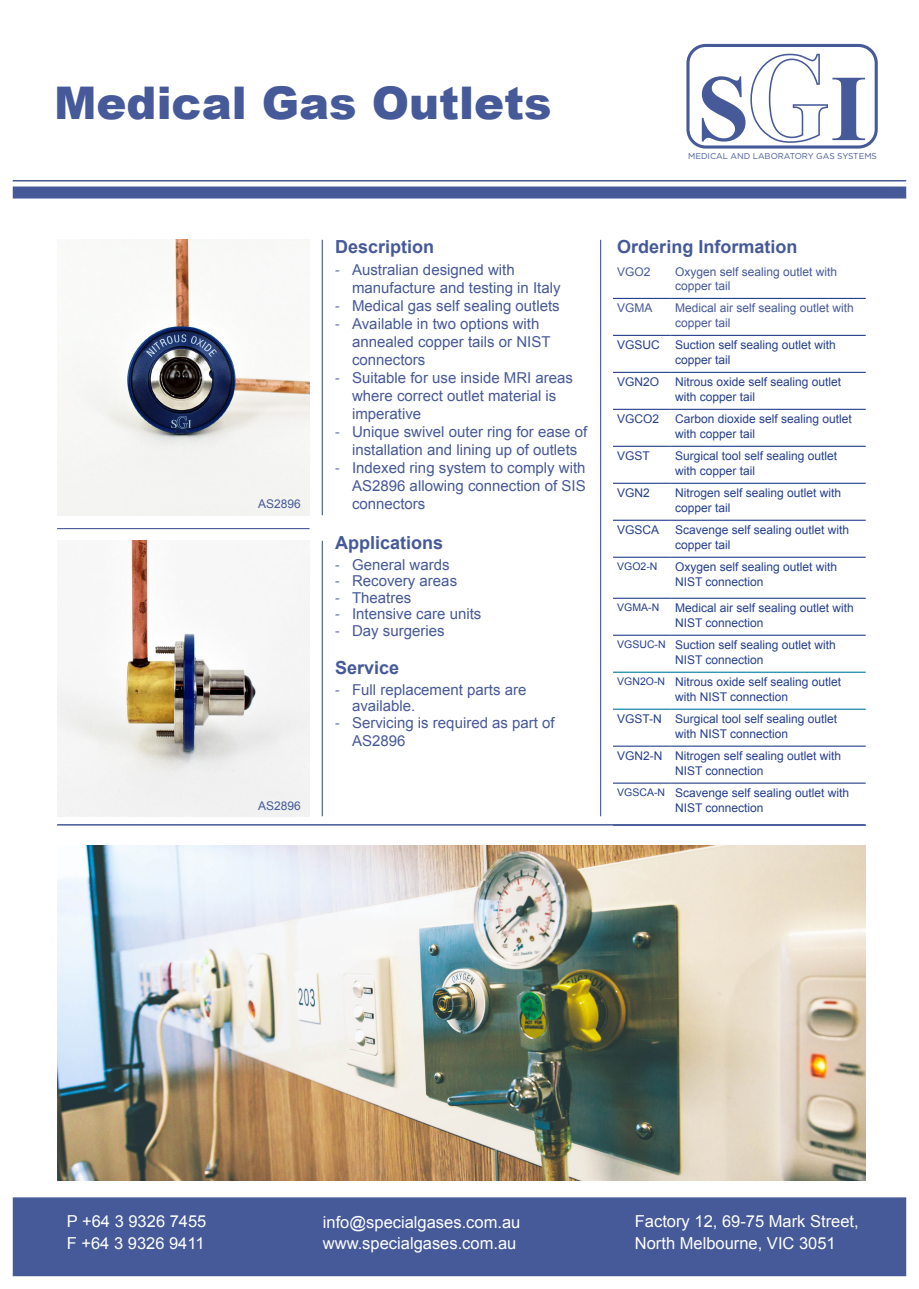
<style>
.page{position:relative;width:919px;height:1289px;background:#fff}
.page>*{position:absolute;margin:0;border:0;box-sizing:border-box;transform-origin:0 0}
.t1{font:900 45px "Arial";color:#465998}
.t2{font:700 18px "Arial";color:#465998}
.t3{font:16.5px/21.6px "Arial";color:#fff}
.t4{font:15px/18px "Arial";color:#465998}
.t5{font:12px/14.4px "Arial";color:#253f8e}
.t6{font:12px/14.4px "Arial";color:#465998}
.t7{font:10.5px "Arial";color:#253f8e}
.t8{font:8.4px "Gotham";color:#465998}
.s1{font-family:"Myriad Pro"}
</style>
<div class="page">
<hr style="left:13px;top:180px;width:893px;height:1px;background:#465998">
<div style="left:13px;top:186px;width:893px;height:12px;background:#465998"></div>
<div style="left:13px;top:1197px;width:893px;height:79px;background:#465998;border:2px solid #465998"></div>
<svg style="left:686px;top:44px;width:191px;height:104px"></svg>
<img style="left:57px;top:541px;width:252px;height:275px">
<img style="left:57px;top:240px;width:252px;height:275px">
<hr style="left:613px;top:671px;width:57px;height:1px;background:#007ca1">
<hr style="left:670px;top:671px;width:195px;height:1px;background:#007ca1">
<hr style="left:613px;top:708px;width:57px;height:1px;background:#007ca1">
<hr style="left:670px;top:708px;width:195px;height:1px;background:#007ca1">
<hr style="left:613px;top:335px;width:57px;height:1px;background:#253f8e">
<hr style="left:670px;top:335px;width:195px;height:1px;background:#253f8e">
<hr style="left:613px;top:372px;width:57px;height:1px;background:#253f8e">
<hr style="left:670px;top:372px;width:195px;height:1px;background:#253f8e">
<hr style="left:613px;top:409px;width:57px;height:1px;background:#253f8e">
<hr style="left:670px;top:409px;width:195px;height:1px;background:#253f8e">
<hr style="left:613px;top:446px;width:57px;height:1px;background:#253f8e">
<hr style="left:670px;top:446px;width:195px;height:1px;background:#253f8e">
<hr style="left:613px;top:482px;width:57px;height:2px;background:#253f8e">
<hr style="left:670px;top:482px;width:195px;height:2px;background:#253f8e">
<hr style="left:613px;top:519px;width:57px;height:2px;background:#253f8e">
<hr style="left:670px;top:519px;width:195px;height:2px;background:#253f8e">
<hr style="left:613px;top:556px;width:57px;height:2px;background:#253f8e">
<hr style="left:670px;top:556px;width:195px;height:2px;background:#253f8e">
<hr style="left:613px;top:597px;width:57px;height:2px;background:#253f8e">
<hr style="left:670px;top:597px;width:195px;height:2px;background:#253f8e">
<hr style="left:613px;top:634px;width:57px;height:1px;background:#253f8e">
<hr style="left:670px;top:634px;width:195px;height:1px;background:#253f8e">
<hr style="left:613px;top:782px;width:57px;height:1px;background:#253f8e">
<hr style="left:670px;top:782px;width:195px;height:1px;background:#253f8e">
<hr style="left:613px;top:298px;width:57px;height:1px;background:#253f8e">
<hr style="left:670px;top:298px;width:195px;height:1px;background:#253f8e">
<hr style="left:613px;top:745px;width:57px;height:1px;background:#253f8e">
<hr style="left:670px;top:745px;width:195px;height:1px;background:#253f8e">
<hr style="left:57px;top:528px;width:252px;height:1px;background:#465998">
<hr style="left:322px;top:240px;width:1px;height:275px;background:#465998">
<hr style="left:322px;top:541px;width:1px;height:275px;background:#465998">
<hr style="left:600px;top:240px;width:1px;height:576px;background:#465998">
<hr style="left:57px;top:824px;width:808px;height:1px;background:#465998">
<img style="left:57px;top:845px;width:808px;height:334px">
<p class="t1" style="left:54px;top:70px;width:499px">Medical Gas Outlets</p>
<p class="t8" style="left:688px;top:151px;width:190px">MEDICAL AND LABORATORY GAS SYSTEMS</p>
<p class="t6" style="left:258px;top:496px;width:44px">AS2896</p>
<p class="t6" style="left:258px;top:798px;width:44px">AS2896</p>
<p class="t2" style="left:335px;top:234px;width:101px">Description</p>
<p class="t4" style="left:352px;top:261px;width:210px;text-indent:-17px"><span class="s1">-</span> Australian designed with manufacture and testing in Italy</p>
<p class="t4" style="left:335px;top:297px;width:226px"><span class="s1">-</span> Medical gas self sealing outlets</p>
<p class="t4" style="left:352px;top:315px;width:200px;text-indent:-17px"><span class="s1">-</span> Available in two options with annealed copper tails or NIST connectors</p>
<p class="t4" style="left:352px;top:369px;width:222px;text-indent:-17px"><span class="s1">-</span> Suitable for use inside MRI areas where correct outlet material is imperative</p>
<p class="t4" style="left:335px;top:423px;width:254px;text-align:center"><span class="s1">-</span> Unique swivel outer ring for ease of installation and lining up of outlets</p>
<p class="t4" style="left:352px;top:459px;width:235px;text-align:justify;text-indent:-17px"><span class="s1">-</span> Indexed ring system to comply with AS2896 allowing connection of SIS connectors</p>
<p class="t2" style="left:335px;top:530px;width:110px">Applications</p>
<p class="t4" style="left:335px;top:555px;width:116px"><span class="s1">-</span> General wards</p>
<p class="t4" style="left:335px;top:572px;width:124px"><span class="s1">-</span> Recovery areas</p>
<p class="t4" style="left:335px;top:588px;width:78px"><span class="s1">-</span> Theatres</p>
<p class="t4" style="left:335px;top:605px;width:148px"><span class="s1">-</span> Intensive care units</p>
<p class="t4" style="left:335px;top:621px;width:111px"><span class="s1">-</span> Day surgeries</p>
<p class="t2" style="left:335px;top:655px;width:66px">Service</p>
<p class="t4" style="left:352px;top:681px;width:176px;line-height:16.5px;text-indent:-17px"><span class="s1">-</span> Full replacement parts are available.</p>
<p class="t4" style="left:352px;top:713px;width:204px;text-indent:-17px"><span class="s1">-</span> Servicing is required as part of<br>AS2896</p>
<p class="t2" style="left:617px;top:234px;width:182px">Ordering Information</p>
<p class="t6" style="left:617px;top:264px;width:35px">VGO2</p>
<p class="t6" style="left:675px;top:264px;width:164px">Oxygen self sealing outlet with copper tail</p>
<p class="t6" style="left:617px;top:301px;width:37px">VGMA</p>
<p class="t6" style="left:675px;top:301px;width:180px">Medical air self sealing outlet with copper tail</p>
<p class="t5" style="left:617px;top:338px;width:44px">VGSUC</p>
<p class="t5" style="left:675px;top:338px;width:162px">Suction self sealing outlet with copper tail</p>
<p class="t5" style="left:617px;top:375px;width:44px">VGN2O</p>
<p class="t5" style="left:675px;top:375px;width:168px">Nitrous oxide self sealing outlet with copper tail</p>
<p class="t5" style="left:617px;top:412px;width:44px">VGCO2</p>
<p class="t5" style="left:675px;top:412px;width:178px">Carbon dioxide self sealing outlet with copper tail</p>
<p class="t5" style="left:617px;top:449px;width:34px">VGST</p>
<p class="t5" style="left:675px;top:449px;width:164px">Surgical tool self sealing outlet with copper tail</p>
<p class="t5" style="left:617px;top:486px;width:34px">VGN2</p>
<p class="t5" style="left:675px;top:486px;width:168px">Nitrogen self sealing outlet with copper tail</p>
<p class="t5" style="left:617px;top:523px;width:44px">VGSCA</p>
<p class="t5" style="left:675px;top:523px;width:176px">Scavenge self sealing outlet with copper tail</p>
<p class="t7" style="left:617px;top:559px;width:42px">VGO2-N</p>
<p class="t5" style="left:675px;top:560px;width:164px">Oxygen self sealing outlet with<br>NIST connection</p>
<p class="t7" style="left:617px;top:600px;width:44px">VGMA-N</p>
<p class="t5" style="left:675px;top:601px;width:180px">Medical air self sealing outlet with<br>NIST connection</p>
<p class="t7" style="left:617px;top:637px;width:50px">VGSUC-N</p>
<p class="t5" style="left:675px;top:638px;width:162px">Suction self sealing outlet with<br>NIST connection</p>
<p class="t7" style="left:617px;top:674px;width:49px">VGN2O-N</p>
<p class="t5" style="left:675px;top:675px;width:168px">Nitrous oxide self sealing outlet with NIST connection</p>
<p class="t5" style="left:617px;top:712px;width:46px">VGST-N</p>
<p class="t5" style="left:675px;top:712px;width:164px">Surgical tool self sealing outlet with NIST connection</p>
<p class="t5" style="left:617px;top:749px;width:47px">VGN2-N</p>
<p class="t5" style="left:675px;top:749px;width:168px">Nitrogen self sealing outlet with<br>NIST connection</p>
<p class="t7" style="left:617px;top:785px;width:49px">VGSCA-N</p>
<p class="t5" style="left:675px;top:786px;width:176px">Scavenge self sealing outlet with<br>NIST connection</p>
<h3 class="t3" style="left:67px;top:1210px;width:141px">P +64 3 9326 7455<br>F +64 3 9326 9411</h3>
<h3 class="t3" style="left:323px;top:1211px;width:199px">info@specialgases.com.au www.specialgases.com.au</h3>
<h3 class="t3" style="left:634px;top:1210px;width:225px">Factory 12, 69-75 Mark Street,<br>North Melbourne, VIC 3051</h3>
</div>
